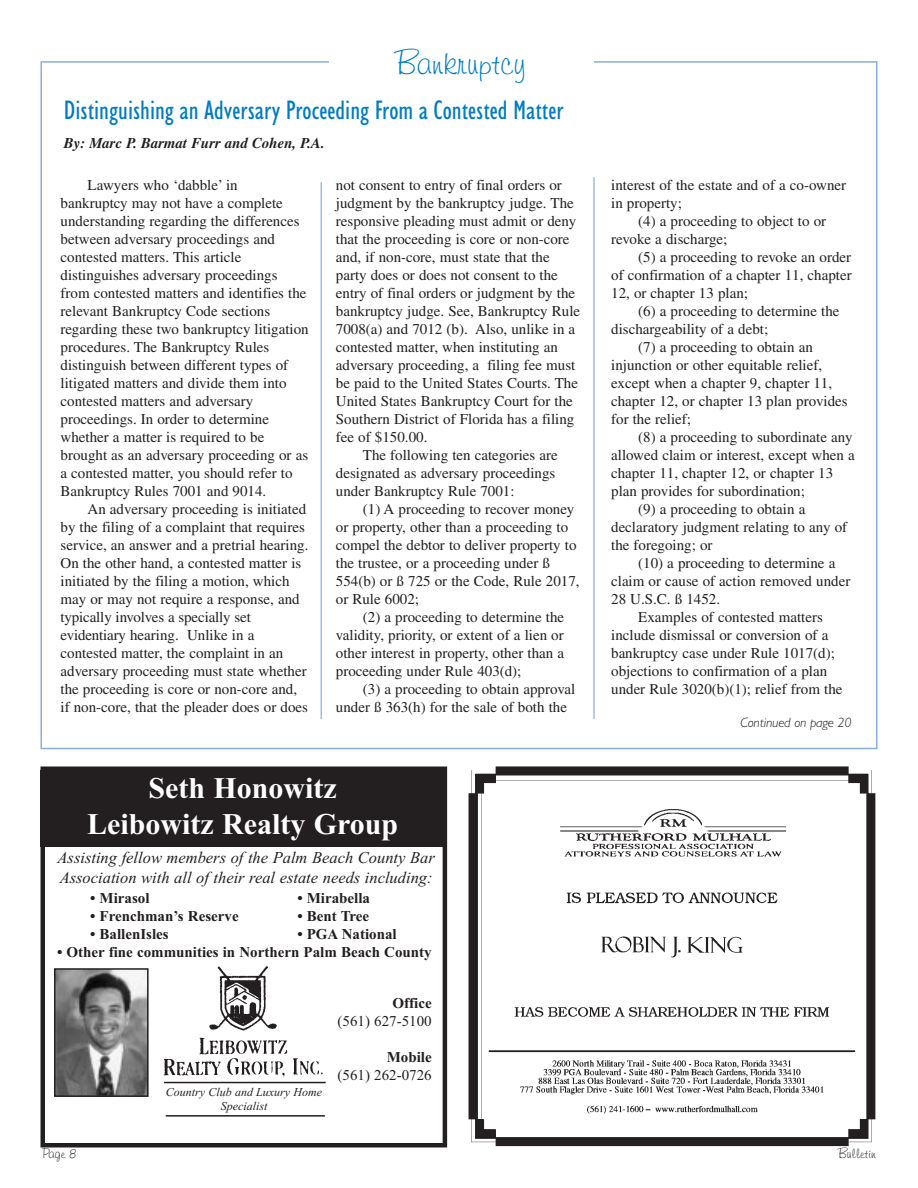
<style>
.page{position:relative;width:918px;height:1188px;background:#fff}
.page>*{position:absolute;margin:0;border:0;box-sizing:border-box;transform-origin:0 0}
.t1{font:33px "Freehand 591 BT Regular A";color:#007cc2}
.t2{font:700 30px/36px "Times";color:#fff;text-align:center}
.t3{font:condensed 27px "Humanist 521 BT";color:#007cc2}
.t4{font:italic 16.5px/19.8px "Times";color:#231f20}
.t5{font:15px/18px "Times";color:#231f20}
.t6{font:700 15px "Times";color:#231f20}
.t7{font:italic 700 15px "Times";color:#231f20}
.t8{font:italic 300 13.5px "Humanist 521 BT";color:#231f20}
.t9{font:13.5px "Freehand 591 BT Regular A";color:#231f20}
.t10{font:italic 12px/14.4px "Times";color:#231f20;text-align:center}
</style>
<div class="page">
<div style="left:40px;top:766px;width:407px;height:382px;border:4px solid #231f20"></div>
<div style="left:40px;top:770px;width:404px;height:77px;background:#231f20"></div>
<img style="left:163px;top:966px;width:160px;height:112px">
<hr style="left:164px;top:1082px;width:162px;height:1px;background:#231f20">
<hr style="left:166px;top:1115px;width:159px;height:2px;background:#231f20">
<img style="left:57px;top:971px;width:89px;height:123px">
<div style="left:54px;top:968px;width:95px;height:129px;border:2px solid #231f20"></div>
<img style="left:468px;top:766px;width:408px;height:381px">
<hr style="left:320px;top:182px;width:2px;height:537px;background:#9fbde3">
<hr style="left:593px;top:177px;width:2px;height:542px;background:#9fbde3">
<h1 class="t1" style="left:395px;top:50px;width:133px">Bankruptcy</h1>
<h3 class="t3" style="left:64px;top:100px;width:501px">Distinguishing an Adversary Proceeding From a Contested Matter</h3>
<p class="t7" style="left:64px;top:138px;width:262px">By: Marc P. Barmat Furr and Cohen, P.A.</p>
<p class="t5" style="left:61px;top:177px;width:250px;text-indent:27px">Lawyers who ‘dabble’ in<br>bankruptcy may not have a complete understanding regarding the differences between adversary proceedings and contested matters. This article distinguishes adversary proceedings from contested matters and identifies the relevant Bankruptcy Code sections regarding these two bankruptcy litigation procedures. The Bankruptcy Rules distinguish between different types of litigated matters and divide them into contested matters and adversary proceedings. In order to determine whether a matter is required to be brought as an adversary proceeding or as a contested matter, you should refer to Bankruptcy Rules 7001 and 9014.</p>
<p class="t5" style="left:61px;top:501px;width:249px;text-indent:27px">An adversary proceeding is initiated by the filing of a complaint that requires service, an answer and a pretrial hearing.<br>On the other hand, a contested matter is initiated by the filing a motion, which may or may not require a response, and typically involves a specially set evidentiary hearing. Unlike in a contested matter, the complaint in an adversary proceeding must state whether the proceeding is core or non-core and, if non-core, that the pleader does or does</p>
<p class="t5" style="left:336px;top:177px;width:246px">not consent to entry of final orders or judgment by the bankruptcy judge. The responsive pleading must admit or deny that the proceeding is core or non-core and, if non-core, must state that the party does or does not consent to the entry of final orders or judgment by the bankruptcy judge. See, Bankruptcy Rule 7008(a) and 7012 (b). Also, unlike in a contested matter, when instituting an adversary proceeding, a filing fee must be paid to the United States Courts. The United States Bankruptcy Court for the Southern District of Florida has a filing fee of $150.00.</p>
<p class="t5" style="left:336px;top:447px;width:223px;text-indent:27px">The following ten categories are designated as adversary proceedings under Bankruptcy Rule 7001:</p>
<p class="t5" style="left:336px;top:501px;width:245px;text-indent:27px">(1) A proceeding to recover money or property, other than a proceeding to compel the debtor to deliver property to the trustee, or a proceeding under ß<br>554(b) or ß 725 or the Code, Rule 2017, or Rule 6002;</p>
<p class="t5" style="left:336px;top:609px;width:230px;text-align:justify;text-indent:27px">(2) a proceeding to determine the validity, priority, or extent of a lien or other interest in property, other than a proceeding under Rule 403(d);</p>
<p class="t5" style="left:336px;top:681px;width:241px;text-indent:27px">(3) a proceeding to obtain approval under ß 363(h) for the sale of both the</p>
<h2 class="t2" style="left:87px;top:773px;width:312px">Seth Honowitz<br>Leibowitz Realty Group</h2>
<p class="t4" style="left:58px;top:849px;width:379px">Assisting fellow members of the Palm Beach County Bar<br>Association with all of their real estate needs including:</p>
<p class="t6" style="left:90px;top:893px;width:61px">• Mirasol</p>
<p class="t6" style="left:297px;top:893px;width:74px">• Mirabella</p>
<p class="t6" style="left:90px;top:911px;width:150px">• Frenchman’s Reserve</p>
<p class="t6" style="left:297px;top:911px;width:73px">• Bent Tree</p>
<p class="t6" style="left:90px;top:929px;width:80px">• BallenIsles</p>
<p class="t6" style="left:297px;top:929px;width:101px">• PGA National</p>
<p class="t6" style="left:57px;top:947px;width:376px">• Other fine communities in Northern Palm Beach County</p>
<p class="t10" style="left:166px;top:1086px;width:158px">Country Club and Luxury Home<br>Specialist</p>
<p class="t6" style="left:393px;top:998px;width:41px">Office</p>
<p class="t5" style="left:338px;top:1013px;width:96px">(561) 627-5100</p>
<p class="t6" style="left:387px;top:1052px;width:46px">Mobile</p>
<p class="t5" style="left:338px;top:1067px;width:96px">(561) 262-0726</p>
<p class="t5" style="left:611px;top:177px;width:237px">interest of the estate and of a co-owner in property;</p>
<p class="t5" style="left:611px;top:213px;width:216px;text-indent:27px">(4) a proceeding to object to or revoke a discharge;</p>
<p class="t5" style="left:611px;top:249px;width:242px;text-align:justify;text-indent:27px">(5) a proceeding to revoke an order of confirmation of a chapter 11, chapter 12, or chapter 13 plan;</p>
<p class="t5" style="left:638px;top:303px;width:203px">(6) a proceeding to determine the</p>
<p class="t5" style="left:611px;top:321px;width:159px">dischargeability of a debt;</p>
<p class="t5" style="left:638px;top:339px;width:176px">(7) a proceeding to obtain an</p>
<p class="t5" style="left:611px;top:357px;width:212px">injunction or other equitable relief,</p>
<p class="t5" style="left:611px;top:375px;width:223px">except when a chapter 9, chapter 11,</p>
<p class="t5" style="left:611px;top:393px;width:238px">chapter 12, or chapter 13 plan provides</p>
<p class="t5" style="left:611px;top:411px;width:81px">for the relief;</p>
<p class="t5" style="left:638px;top:429px;width:216px">(8) a proceeding to subordinate any</p>
<p class="t5" style="left:611px;top:447px;width:245px">allowed claim or interest, except when a</p>
<p class="t5" style="left:611px;top:465px;width:224px">chapter 11, chapter 12, or chapter 13</p>
<p class="t5" style="left:611px;top:483px;width:195px">plan provides for subordination;</p>
<p class="t5" style="left:638px;top:501px;width:169px">(9) a proceeding to obtain a</p>
<p class="t5" style="left:611px;top:519px;width:238px">declaratory judgment relating to any of</p>
<p class="t5" style="left:611px;top:537px;width:103px">the foregoing; or</p>
<p class="t5" style="left:638px;top:555px;width:199px">(10) a proceeding to determine a</p>
<p class="t5" style="left:611px;top:573px;width:241px">claim or cause of action removed under</p>
<p class="t5" style="left:611px;top:591px;width:111px">28 U.S.C. ß 1452.</p>
<p class="t5" style="left:638px;top:609px;width:186px">Examples of contested matters</p>
<p class="t5" style="left:611px;top:627px;width:219px">include dismissal or conversion of a</p>
<p class="t5" style="left:611px;top:645px;width:225px">bankruptcy case under Rule 1017(d);</p>
<p class="t5" style="left:611px;top:663px;width:218px">objections to confirmation of a plan</p>
<p class="t5" style="left:611px;top:681px;width:233px">under Rule 3020(b)(1); relief from the</p>
<p class="t8" style="left:740px;top:717px;width:113px">Continued on page 20</p>
<p class="t9" style="left:42px;top:1149px;width:36px">Page 8</p>
<p class="t9" style="left:838px;top:1149px;width:39px">Bulletin</p>
</div>
